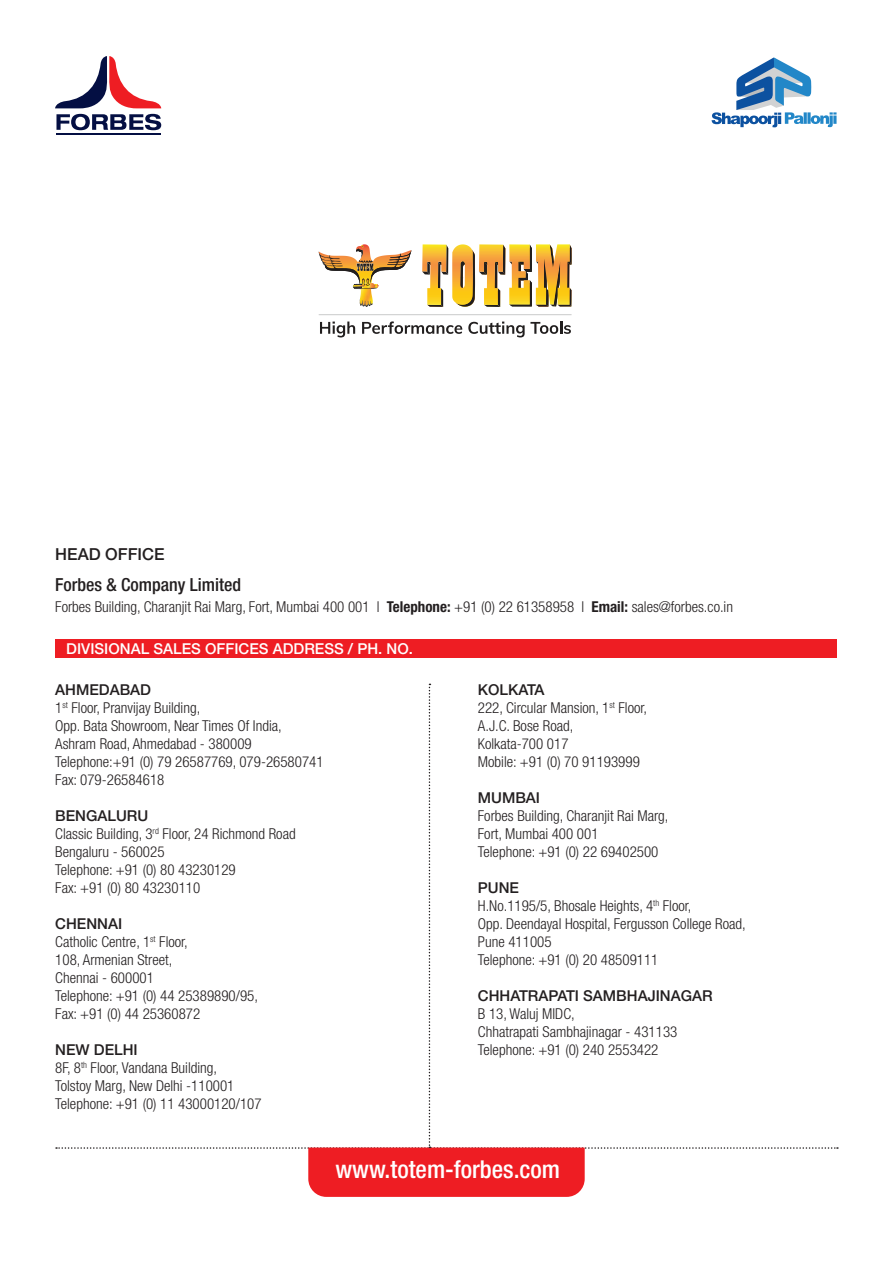
<style>
.page{position:relative;width:893px;height:1263px;background:#fff}
.page>*{position:absolute;margin:0;border:0;box-sizing:border-box;transform-origin:0 0}
.t1{font:500 condensed 24.6px "Helvetica Neue LT Com";color:#fff}
.t2{font:500 condensed 18px "Helvetica Neue LT Com";color:#231f20}
.t3{font:500 16.5px "Helvetica Neue LT Std";color:#231f20}
.t4{font:300 condensed 15px/18px "Helvetica Neue LT Std";color:#231f20}
.t5{font:500 15px "Helvetica Neue LT Std";color:#231f20}
.t6{font:500 15px "Helvetica Neue LT Std";color:#fff}
.s1{font-weight:700}
</style>
<div class="page">
<svg style="left:422px;top:244px;width:150px;height:63px"></svg>
<img style="left:318px;top:244px;width:94px;height:63px">
<svg style="left:320px;top:321px;width:35px;height:16px"></svg>
<svg style="left:362px;top:321px;width:100px;height:13px"></svg>
<svg style="left:468px;top:321px;width:103px;height:16px"></svg>
<hr style="left:319px;top:314px;width:253px;height:1px;background:#d2d3d3">
<hr style="left:56px;top:133px;width:105px;height:2px;background:#040f43">
<svg style="left:56px;top:114px;width:105px;height:16px"></svg>
<svg style="left:55px;top:56px;width:106px;height:52px"></svg>
<svg style="left:711px;top:57px;width:125px;height:70px"></svg>
<div style="left:55px;top:639px;width:782px;height:19px;background:#ee1d23"></div>
<svg style="left:56px;top:684px;width:782px;height:513px"></svg>
<p class="t3" style="left:55px;top:545px;width:111px">HEAD OFFICE</p>
<p class="t2" style="left:55px;top:574px;width:187px">Forbes &amp; Company Limited</p>
<p class="t4" style="left:55px;top:598px;width:679px">Forbes Building, Charanjit Rai Marg, Fort, Mumbai 400 001 l <span class="s1">Telephone:</span> +91 (0) 22 61358958 l <span class="s1">Email:</span> sales@forbes.co.in</p>
<p class="t6" style="left:66px;top:640px;width:348px">DIVISIONAL SALES OFFICES ADDRESS / PH. NO.</p>
<p class="t5" style="left:55px;top:681px;width:97px">AHMEDABAD</p>
<p class="t4" style="left:55px;top:699px;width:146px">1<sup>st</sup> Floor, Pranvijay Building,</p>
<p class="t4" style="left:55px;top:717px;width:228px">Opp. Bata Showroom, Near Times Of India,<br>Ashram Road, Ahmedabad - 380009</p>
<p class="t4" style="left:55px;top:753px;width:270px">Telephone:+91 (0) 79 26587769, 079-26580741</p>
<p class="t4" style="left:55px;top:771px;width:111px">Fax: 079-26584618</p>
<p class="t5" style="left:55px;top:807px;width:95px">BENGALURU</p>
<p class="t4" style="left:55px;top:825px;width:242px">Classic Building, 3<sup>rd</sup> Floor, 24 Richmond Road</p>
<p class="t4" style="left:55px;top:843px;width:111px">Bengaluru - 560025</p>
<p class="t4" style="left:55px;top:861px;width:182px">Telephone: +91 (0) 80 43230129</p>
<p class="t4" style="left:55px;top:879px;width:147px">Fax: +91 (0) 80 43230110</p>
<p class="t5" style="left:55px;top:915px;width:68px">CHENNAI</p>
<p class="t4" style="left:55px;top:933px;width:134px">Catholic Centre, 1<sup>st</sup> Floor,</p>
<p class="t4" style="left:55px;top:951px;width:119px">108, Armenian Street,</p>
<p class="t4" style="left:55px;top:969px;width:100px">Chennai - 600001</p>
<p class="t4" style="left:55px;top:987px;width:204px">Telephone: +91 (0) 44 25389890/95,</p>
<p class="t4" style="left:55px;top:1005px;width:147px">Fax: +91 (0) 44 25360872</p>
<p class="t5" style="left:55px;top:1041px;width:84px">NEW DELHI</p>
<p class="t4" style="left:55px;top:1059px;width:163px">8F, 8<sup>th</sup> Floor, Vandana Building,</p>
<p class="t4" style="left:55px;top:1077px;width:181px">Tolstoy Marg, New Delhi -110001</p>
<p class="t4" style="left:55px;top:1095px;width:208px">Telephone: +91 (0) 11 43000120/107</p>
<p class="t5" style="left:478px;top:681px;width:68px">KOLKATA</p>
<p class="t4" style="left:478px;top:699px;width:171px">222, Circular Mansion, 1<sup>st</sup> Floor,</p>
<p class="t4" style="left:478px;top:717px;width:97px">A.J.C. Bose Road,</p>
<p class="t4" style="left:478px;top:735px;width:92px">Kolkata-700 017</p>
<p class="t4" style="left:478px;top:753px;width:163px">Mobile: +91 (0) 70 91193999</p>
<p class="t5" style="left:478px;top:789px;width:64px">MUMBAI</p>
<p class="t4" style="left:478px;top:807px;width:192px">Forbes Building, Charanjit Rai Marg,</p>
<p class="t4" style="left:478px;top:825px;width:122px">Fort, Mumbai 400 001</p>
<p class="t4" style="left:478px;top:843px;width:182px">Telephone: +91 (0) 22 69402500</p>
<p class="t5" style="left:478px;top:879px;width:43px">PUNE</p>
<p class="t4" style="left:478px;top:897px;width:215px">H.No.1195/5, Bhosale Heights, 4<sup>th</sup> Floor,</p>
<p class="t4" style="left:478px;top:915px;width:269px">Opp. Deendayal Hospital, Fergusson College Road,</p>
<p class="t4" style="left:478px;top:933px;width:75px">Pune 411005</p>
<p class="t4" style="left:478px;top:951px;width:182px">Telephone: +91 (0) 20 48509111</p>
<p class="t5" style="left:478px;top:987px;width:236px">CHHATRAPATI SAMBHAJINAGAR</p>
<p class="t4" style="left:478px;top:1005px;width:98px">B 13, Waluj MIDC,</p>
<p class="t4" style="left:478px;top:1023px;width:201px">Chhatrapati Sambhajinagar - 431133</p>
<p class="t4" style="left:478px;top:1041px;width:182px">Telephone: +91 (0) 240 2553422</p>
<p class="t1" style="left:335px;top:1154px;width:226px">www.totem-forbes.com</p>
</div>
